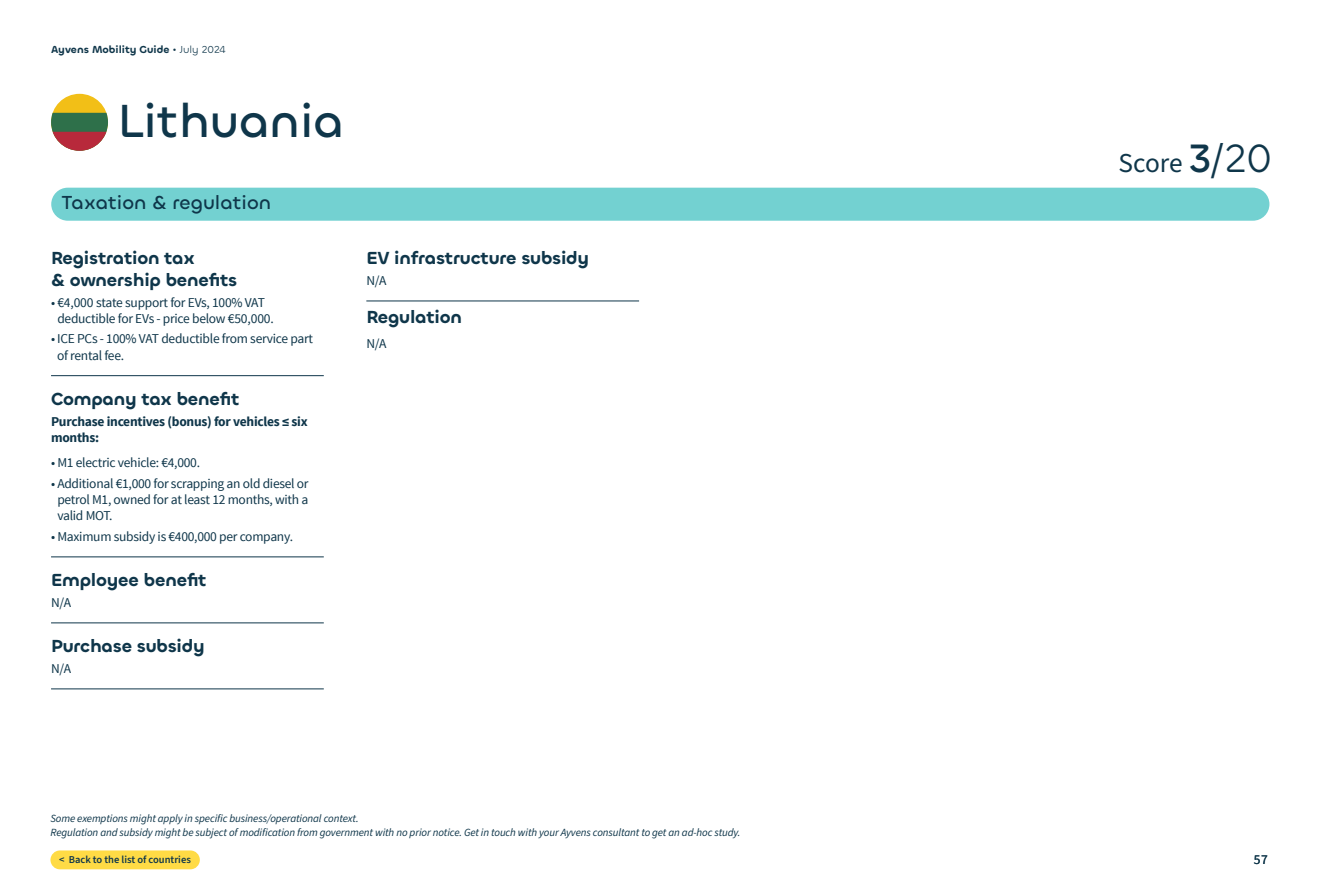
<style>
.page{position:relative;width:1319px;height:893px;background:#fff}
.page>*{position:absolute;margin:0;border:0;box-sizing:border-box;transform-origin:0 0}
.t1{font:500 48px "Chillax";color:#0f364a}
.t2{font:27.3px "Source Sans 3";letter-spacing:-.005em;color:#0f364a}
.t3{font:500 19.5px "Chillax";color:#0f364a}
.t4{font:600 18px/21.6px "Chillax";letter-spacing:-.01em;color:#0f364a}
.t5{font:13.5px/16.2px "Source Sans Pro";letter-spacing:-.02em;color:#0f364a}
.t6{font:700 13.5px/16.2px "Source Sans Pro";letter-spacing:-.02em;color:#0f364a}
.t7{font:13.5px "Source Sans 3";color:#0f364a}
.t8{font:italic 10.95px/13.5px "Source Sans 3";letter-spacing:-.01em;color:#0f364a}
.t9{font:600 10.5px "Chillax";color:#0f364a}
.t10{font:600 10.5px "Source Sans 3";color:#0f364a}
.s1{font-weight:500}
.s2{font-weight:400}
.s3{font-family:"Chillax";font-weight:500;font-size:40.95px}
.s4{font-family:"Chillax";font-size:40.95px}
</style>
<div class="page">
<div style="left:50px;top:850px;width:150px;height:19px;background:#ffdb45;border-radius:9px"></div>
<div style="left:51px;top:188px;width:1218px;height:33px;background:#73d1d1;border-radius:17px"></div>
<hr style="left:51px;top:375px;width:273px;height:1px;background:#0f364a">
<hr style="left:51px;top:557px;width:273px;height:1px;background:#0f364a">
<hr style="left:51px;top:623px;width:273px;height:1px;background:#0f364a">
<hr style="left:51px;top:689px;width:273px;height:1px;background:#0f364a">
<hr style="left:366px;top:301px;width:273px;height:1px;background:#0f364a">
<div style="left:51px;top:94px;width:57px;height:57px;background:#f2bf17;border-radius:50%"></div>
<svg style="left:51px;top:113px;width:57px;height:38px"></svg>
<p class="t9" style="left:51px;top:43px;width:176px">Ayvens Mobility Guide <span class="s1">•</span> <span class="s2">July 2024</span></p>
<h1 class="t1" style="left:117px;top:91px;width:228px">Lithuania</h1>
<h3 class="t3" style="left:62px;top:191px;width:211px">Taxation &amp; regulation</h3>
<h3 class="t4" style="left:51px;top:247px;width:188px">Registration tax<br>&amp; ownership benefits</h3>
<p class="t5" style="left:57px;top:294px;width:218px;text-indent:-6px">• €4,000 state support for EVs, 100% VAT deductible for EVs - price below €50,000.</p>
<p class="t5" style="left:57px;top:331px;width:257px;text-indent:-6px">• ICE PCs - 100% VAT deductible from service part of rental fee.</p>
<h3 class="t4" style="left:51px;top:388px;width:190px">Company tax benefit</h3>
<p class="t6" style="left:51px;top:414px;width:258px">Purchase incentives (bonus) for vehicles ≤ six months:</p>
<p class="t5" style="left:51px;top:455px;width:150px">• M1 electric vehicle: €4,000.</p>
<p class="t5" style="left:57px;top:475px;width:253px;text-align:justify;text-indent:-6px">• Additional €1,000 for scrapping an old diesel or petrol M1, owned for at least 12 months, with a valid MOT.</p>
<p class="t5" style="left:51px;top:529px;width:243px">• Maximum subsidy is €400,000 per company.</p>
<h3 class="t4" style="left:51px;top:569px;width:157px">Employee benefit</h3>
<p class="t5" style="left:51px;top:595px;width:21px">N/A</p>
<h3 class="t4" style="left:51px;top:635px;width:155px">Purchase subsidy</h3>
<p class="t5" style="left:51px;top:661px;width:21px">N/A</p>
<h3 class="t4" style="left:366px;top:247px;width:224px">EV infrastructure subsidy</h3>
<p class="t5" style="left:366px;top:273px;width:21px">N/A</p>
<h3 class="t4" style="left:366px;top:306px;width:97px">Regulation</h3>
<p class="t5" style="left:366px;top:336px;width:21px">N/A</p>
<p class="t8" style="left:50px;top:812px;width:691px">Some exemptions might apply in specific business/operational context.<br>Regulation and subsidy might be subject of modification from government with no prior notice. Get in touch with your Ayvens consultant to get an ad-hoc study.</p>
<h2 class="t2" style="left:1118px;top:145px;width:155px">Score <span class="s3">3</span><span class="s4">/20</span></h2>
<p class="t10" style="left:59px;top:852px;width:133px">&lt; Back to the list of countries</p>
<p class="t7" style="left:1253px;top:851px;width:16px">57</p>
</div>
